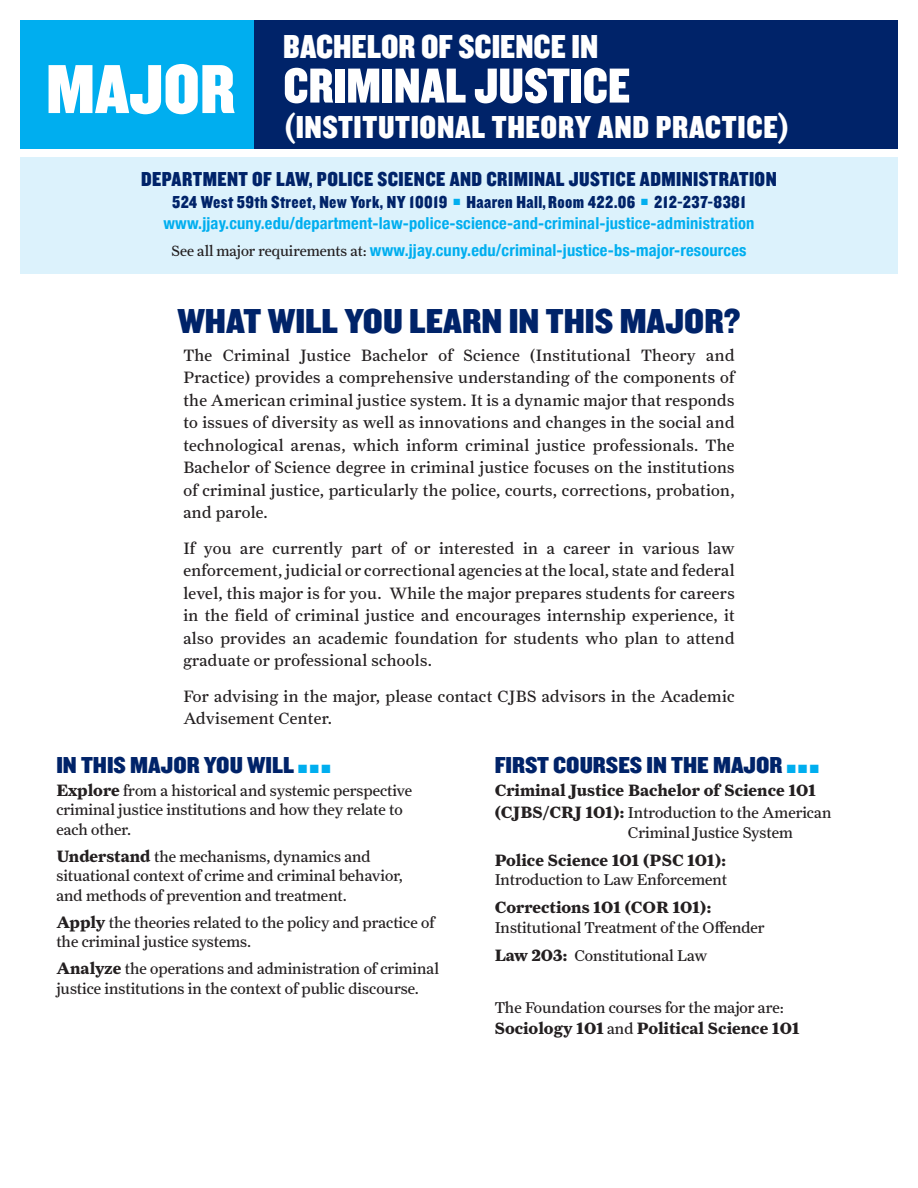
<style>
.page{position:relative;width:918px;height:1188px;background:#fff}
.page>*{position:absolute;margin:0;border:0;box-sizing:border-box;transform-origin:0 0}
.t1{font:72px "Knockout 70 Full Welterwt";color:#fff}
.t2{font:51px "Knockout 70 Full Welterwt";color:#fff}
.t3{font:36px "Knockout 70 Full Welterwt";color:#002369;scale:1.1 1}
.t4{font:34.5px "Knockout 70 Full Welterwt";color:#fff}
.t5{font:33px "Knockout 70 Full Welterwt";letter-spacing:.02em;color:#fff}
.t6{font:24px "Knockout 70 Full Welterwt";color:#002369;scale:1.1 1}
.t7{font:21px "Knockout 70 Full Welterwt";letter-spacing:.02em;color:#002369}
.t8{font:18px "Knockout 70 Full Welterwt";letter-spacing:.02em;color:#002369}
.t9{font:16.5px/22.5px "Farnham Text Regular LF";letter-spacing:.02em;color:#231f20;text-align:justify}
.t10{font:700 condensed 16.5px/27px "Helvetica Neue";letter-spacing:.01em;color:#00aeef;text-align:center}
.t11{font:16.5px "Farnham Text Bold LF";color:#231f20}
.t12{font:15.75px/19.5px "Farnham Text Regular LF";color:#231f20}
.s1{font-family:"Farnham Text Regular LF";font-weight:400;font-stretch:normal;font-size:15px;color:#231f20}
.s2{color:#00aeef}
.s3{font-family:"Farnham Text Bold LF";font-size:16.5px}
.s4{font-family:"Farnham Text Regular LF";font-size:15.75px}
</style>
<div class="page">
<div style="left:20px;top:157px;width:878px;height:117px;background:#dcf2fc"></div>
<div style="left:253px;top:20px;width:645px;height:128px;background:#002369"></div>
<div style="left:20px;top:20px;width:233px;height:128px;background:#00aeef"></div>
<h1 class="t1" style="left:46px;top:43px;width:191px">MAJOR</h1>
<h3 class="t4" style="left:283px;top:25px;width:316px">BACHELOR OF SCIENCE IN</h3>
<h2 class="t2" style="left:283px;top:53px;width:349px">CRIMINAL JUSTICE</h2>
<h3 class="t5" style="left:283px;top:105px;width:508px">(INSTITUTIONAL THEORY AND PRACTICE)</h3>
<p class="t7" style="left:141px;top:165px;width:637px">DEPARTMENT OF LAW, POLICE SCIENCE AND CRIMINAL JUSTICE ADMINISTRATION</p>
<p class="t8" style="left:172px;top:190px;width:575px">524 West 59th Street, New York, NY 10019 <sup>■</sup> Haaren Hall,Room 422.06 <sup>■</sup> 212-237-8381</p>
<p class="t10" style="left:163px;top:209px;width:593px">www.jjay.cuny.edu/department-law-police-science-and-criminal-justice-administration<br><span class="s1">See all major requirements at:</span> www.jjay.cuny.edu/criminal-justice-bs-major-resources</p>
<h3 class="t3" style="left:177px;top:297px;width:514px">WHAT WILL YOU LEARN IN THIS MAJOR?</h3>
<p class="t9" style="left:183px;top:344px;width:553px">The Criminal Justice Bachelor of Science (Institutional Theory and Practice) provides a comprehensive understanding of the components of the American criminal justice system. It is a dynamic major that responds to issues of diversity as well as innovations and changes in the social and technological arenas, which inform criminal justice professionals. The Bachelor of Science degree in criminal justice focuses on the institutions of criminal justice, particularly the police, courts, corrections, probation, and parole.</p>
<p class="t9" style="left:183px;top:537px;width:553px">If you are currently part of or interested in a career in various law enforcement, judicial or correctional agencies at the local, state and federal level, this major is for you. While the major prepares students for careers in the field of criminal justice and encourages internship experience, it also provides an academic foundation for students who plan to attend graduate or professional schools.</p>
<p class="t9" style="left:183px;top:685px;width:553px">For advising in the major, please contact CJBS advisors in the Academic<br>Advisement Center.</p>
<h3 class="t6" style="left:56px;top:750px;width:251px">IN THIS MAJOR YOU WILL <span class="s2">■</span> <span class="s2">■</span> <span class="s2">■</span></h3>
<p class="t12" style="left:56px;top:781px;width:357px"><span class="s3">Explore</span> from a historical and systemic perspective criminal justice institutions and how they relate to each other.</p>
<p class="t12" style="left:56px;top:847px;width:348px"><span class="s3">Understand</span> the mechanisms, dynamics and situational context of crime and criminal behavior, and methods of prevention and treatment.</p>
<p class="t12" style="left:56px;top:913px;width:380px"><span class="s3">Apply</span> the theories related to the policy and practice of the criminal justice systems.</p>
<p class="t12" style="left:56px;top:959px;width:384px"><span class="s3">Analyze</span> the operations and administration of criminal justice institutions in the context of public discourse.</p>
<h3 class="t6" style="left:495px;top:750px;width:296px">FIRST COURSES IN THE MAJOR <span class="s2">■</span> <span class="s2">■</span> <span class="s2">■</span></h3>
<p class="t11" style="left:495px;top:780px;width:323px">Criminal Justice Bachelor of Science 101</p>
<p class="t12" style="left:628px;top:803px;width:205px;text-indent:-133px"><span class="s3">(CJBS/CRJ 101):</span> Introduction to the American<br>Criminal Justice System</p>
<p class="t11" style="left:495px;top:850px;width:233px">Police Science 101 (PSC 101):</p>
<p class="t12" style="left:495px;top:870px;width:234px">Introduction to Law Enforcement</p>
<p class="t11" style="left:495px;top:897px;width:218px">Corrections 101 (COR 101):</p>
<p class="t12" style="left:495px;top:913px;width:271px;line-height:27.9px">Institutional Treatment of the Offender<br><span class="s3">Law 203:</span> Constitutional Law</p>
<p class="t12" style="left:495px;top:998px;width:291px">The Foundation courses for the major are:</p>
<p class="t11" style="left:495px;top:1019px;width:306px">Sociology 101 <span class="s4">and</span> Political Science 101</p>
</div>
